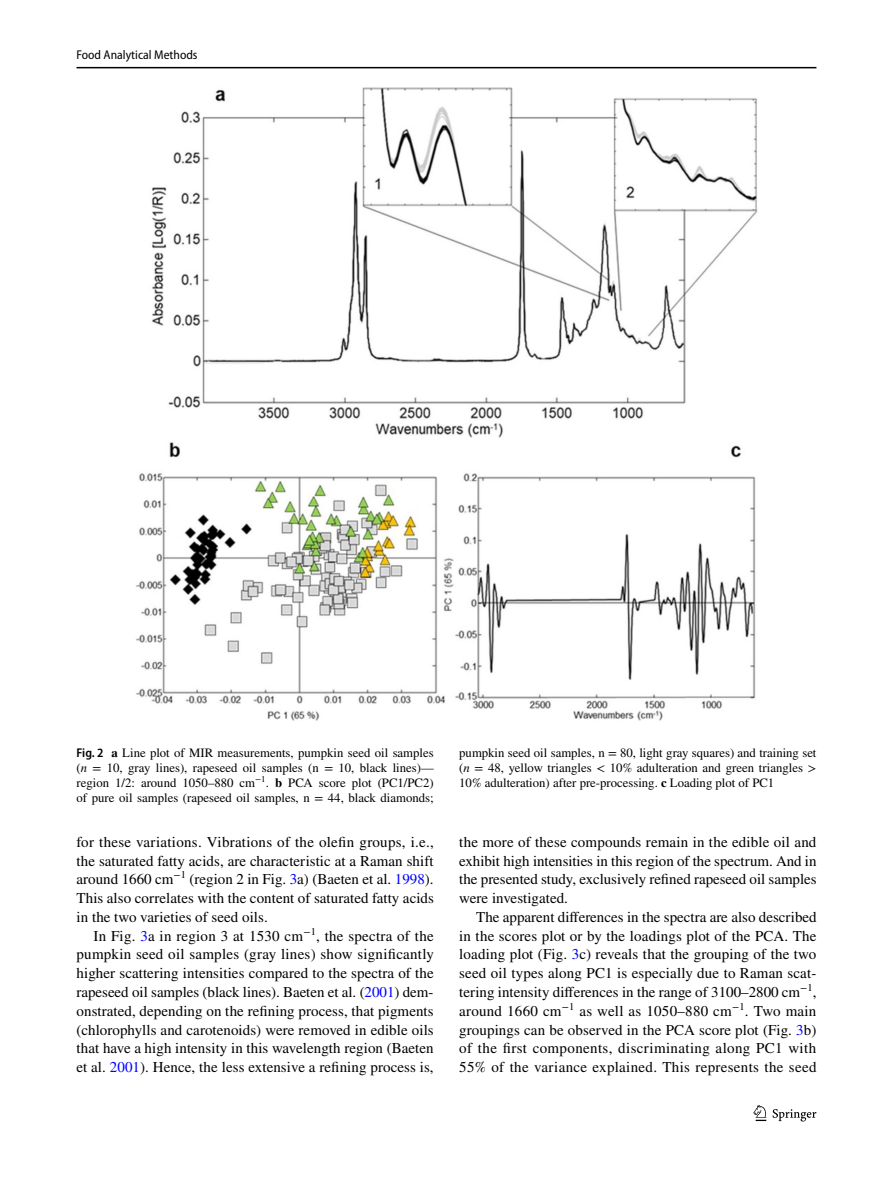
<style>
.page{position:relative;width:893px;height:1187px;background:#fff}
.page>*{position:absolute;margin:0;border:0;box-sizing:border-box;transform-origin:0 0}
.t1{font:15px/18.8px "STIX";letter-spacing:.005em;color:#000;text-align:justify}
.t2{font:12.75px/15px "STIX";color:#000;text-align:justify}
.t3{font:semi-condensed 12.75px "Myriad Pro";color:#000}
.s1{font-family:"Myriad Pro";font-weight:600;font-stretch:semi-condensed}
.s2{font-weight:700}
.s3{font-style:italic}
.s4{color:#00f}
</style>
<div class="page">
<hr style="left:77px;top:67px;width:739px;height:1px;background:#000">
<svg style="left:753px;top:1105px;width:13px;height:15px"></svg>
<svg style="left:773px;top:1109px;width:43px;height:12px"></svg>
<img style="left:136px;top:87px;width:622px;height:634px">
<p class="t3" style="left:77px;top:48px;width:123px">Food Analytical Methods</p>
<p class="t2" style="left:77px;top:745px;width:359px"><span class="s1">Fig. 2</span> <span class="s2">a</span> Line plot of MIR measurements, pumpkin seed oil samples (<span class="s3">n</span> = 10, gray lines), rapeseed oil samples (n = 10, black lines)— region 1/2: around 1050–880 cm<sup>−1</sup>. <span class="s2">b</span> PCA score plot (PC1/PC2) of pure oil samples (rapeseed oil samples, n = 44, black diamonds;</p>
<p class="t2" style="left:459px;top:745px;width:359px">pumpkin seed oil samples, n = 80, light gray squares) and training set (<span class="s3">n</span> = 48, yellow triangles &lt; 10% adulteration and green triangles &gt; 10% adulteration) after pre-processing. <span class="s2">c</span> Loading plot of PC1</p>
<p class="t1" style="left:77px;top:833px;width:359px">for these variations. Vibrations of the olefin groups, i.e., the saturated fatty acids, are characteristic at a Raman shift around 1660 cm<sup>−1</sup> (region 2 in Fig. <span class="s4">3</span>a) (Baeten et al. <span class="s4">1998</span>).<br>This also correlates with the content of saturated fatty acids in the two varieties of seed oils.</p>
<p class="t1" style="left:77px;top:927px;width:359px;text-indent:17px">In Fig. <span class="s4">3</span>a in region 3 at 1530 cm<sup>−1</sup>, the spectra of the pumpkin seed oil samples (gray lines) show significantly higher scattering intensities compared to the spectra of the rapeseed oil samples (black lines). Baeten et al. (<span class="s4">2001</span>) dem&shy;onstrated, depending on the refining process, that pigments (chlorophylls and carotenoids) were removed in edible oils that have a high intensity in this wavelength region (Baeten et al. <span class="s4">2001</span>). Hence, the less extensive a refining process is,</p>
<p class="t1" style="left:459px;top:833px;width:359px">the more of these compounds remain in the edible oil and exhibit high intensities in this region of the spectrum. And in the presented study, exclusively refined rapeseed oil samples were investigated.</p>
<p class="t1" style="left:459px;top:908px;width:359px;text-indent:17px">The apparent differences in the spectra are also described in the scores plot or by the loadings plot of the PCA. The loading plot (Fig. <span class="s4">3</span>c) reveals that the grouping of the two seed oil types along PC1 is especially due to Raman scat&shy;tering intensity differences in the range of 3100–2800 cm<sup>−1</sup>, around 1660 cm<sup>−1</sup> as well as 1050–880 cm<sup>−1</sup>. Two main groupings can be observed in the PCA score plot (Fig. <span class="s4">3</span>b) of the first components, discriminating along PC1 with 55% of the variance explained. This represents the seed</p>
</div>
